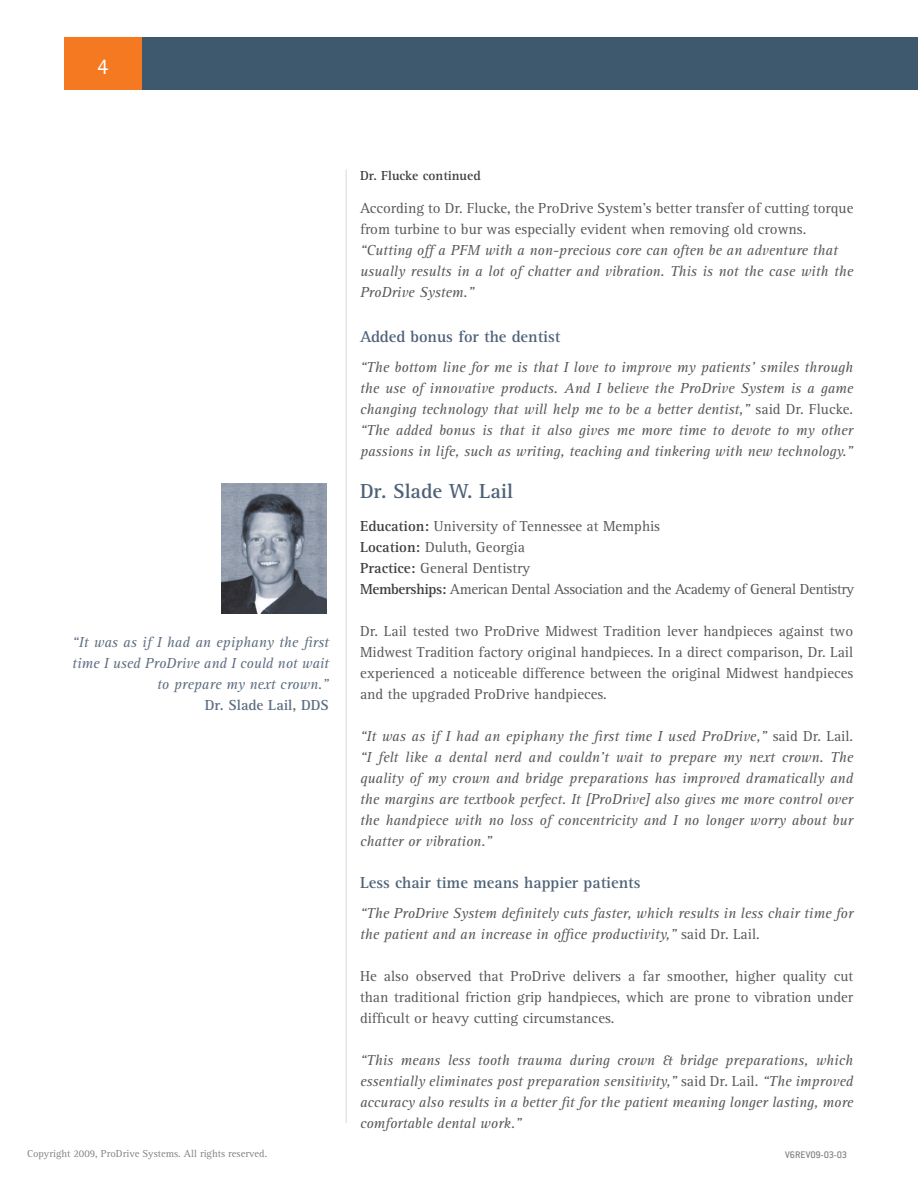
<style>
.page{position:relative;width:918px;height:1188px;background:#fff}
.page>*{position:absolute;margin:0;border:0;box-sizing:border-box;transform-origin:0 0}
.t1{font:22.5px "Rotis Sans Serif";color:#fff}
.t2{font:700 21px "Rotis Serif";color:#4e6277}
.t3{font:700 16.5px "Rotis Serif";color:#4e6277}
.t4{font:italic 15px/21px "Rotis Serif";color:#57585a;text-align:justify}
.t5{font:15px/21px "Rotis Serif";color:#57585a}
.t6{font:italic 15px/21px "Rotis Serif";color:#5e6e81;text-align:right}
.t7{font:700 15px "Rotis Serif";color:#5e6e81}
.t8{font:700 13.5px "Rotis Serif";color:#3e3e3f}
.t9{font:10.5px "Rotis Serif";color:#808285}
.t10{font:500 10.5px "Conduit ITC";color:#808285}
.s1{font-style:normal}
.s2{font-weight:700;color:#3e3e3f}
</style>
<div class="page">
<img style="left:221px;top:484px;width:105px;height:130px">
<div style="left:65px;top:38px;width:853px;height:52px;background:#3e586e"></div>
<div style="left:64px;top:38px;width:78px;height:52px;background:#f47921"></div>
<hr style="left:345px;top:170px;width:2px;height:953px;background:#e5e5e9">
<h1 class="t1" style="left:97px;top:53px;width:13px">4</h1>
<p class="t6" style="left:72px;top:632px;width:258px">“It was as if I had an epiphany the first time I used ProDrive and I could not wait to prepare my next crown.”</p>
<p class="t7" style="left:205px;top:696px;width:126px">Dr. Slade Lail, DDS</p>
<p class="t8" style="left:360px;top:167px;width:122px">Dr. Flucke continued</p>
<p class="t5" style="left:360px;top:198px;width:495px">According to Dr. Flucke, the ProDrive System’s better transfer of cutting torque from turbine to bur was especially evident when removing old crowns.</p>
<p class="t4" style="left:360px;top:240px;width:495px;text-align:left">“Cutting off a PFM with a non-precious core can often be an adventure that usually results in a lot of chatter and vibration. This is not the case with the<br>ProDrive System.”</p>
<p class="t3" style="left:360px;top:327px;width:202px">Added bonus for the dentist</p>
<p class="t4" style="left:360px;top:357px;width:495px">“The bottom line for me is that I love to improve my patients’ smiles through the use of innovative products. And I believe the ProDrive System is a game changing technology that will help me to be a better dentist,” <span class="s1">said Dr. Flucke. </span>“The added bonus is that it also gives me more time to devote to my other passions in life, such as writing, teaching and tinkering with new technology.”</p>
<h2 class="t2" style="left:360px;top:478px;width:155px">Dr. Slade W. Lail</h2>
<p class="t5" style="left:360px;top:516px;width:496px"><span class="s2">Education:</span> University of Tennessee at Memphis<br><span class="s2">Location:</span> Duluth, Georgia<br><span class="s2">Practice:</span> General Dentistry<br><span class="s2">Memberships:</span> American Dental Association and the Academy of General Dentistry</p>
<p class="t5" style="left:360px;top:621px;width:495px;text-align:justify">Dr. Lail tested two ProDrive Midwest Tradition lever handpieces against two Midwest Tradition factory original handpieces. In a direct comparison, Dr. Lail experienced a noticeable difference between the original Midwest handpieces and the upgraded ProDrive handpieces.</p>
<p class="t4" style="left:360px;top:726px;width:495px">“It was as if I had an epiphany the first time I used ProDrive,” <span class="s1">said Dr. Lail. </span>“I felt like a dental nerd and couldn’t wait to prepare my next crown. The quality of my crown and bridge preparations has improved dramatically and the margins are textbook perfect. It [ProDrive] also gives me more control over the handpiece with no loss of concentricity and I no longer worry about bur chatter or vibration.”</p>
<p class="t3" style="left:360px;top:873px;width:282px">Less chair time means happier patients</p>
<p class="t4" style="left:360px;top:903px;width:495px">“The ProDrive System definitely cuts faster, which results in less chair time for the patient and an increase in office productivity,” <span class="s1">said Dr. Lail.</span></p>
<p class="t5" style="left:360px;top:966px;width:495px;text-align:justify">He also observed that ProDrive delivers a far smoother, higher quality cut than traditional friction grip handpieces, which are prone to vibration under difficult or heavy cutting circumstances.</p>
<p class="t4" style="left:360px;top:1050px;width:495px">“This means less tooth trauma during crown &amp; bridge preparations, which essentially eliminates post preparation sensitivity,” <span class="s1">said Dr. Lail.</span> “The improved accuracy also results in a better fit for the patient meaning longer lasting, more comfortable dental work.”</p>
<p class="t9" style="left:27px;top:1148px;width:242px">Copyright 2009, ProDrive Systems. All rights reserved.</p>
<p class="t10" style="left:785px;top:1148px;width:64px">V6REV09-03-03</p>
</div>
